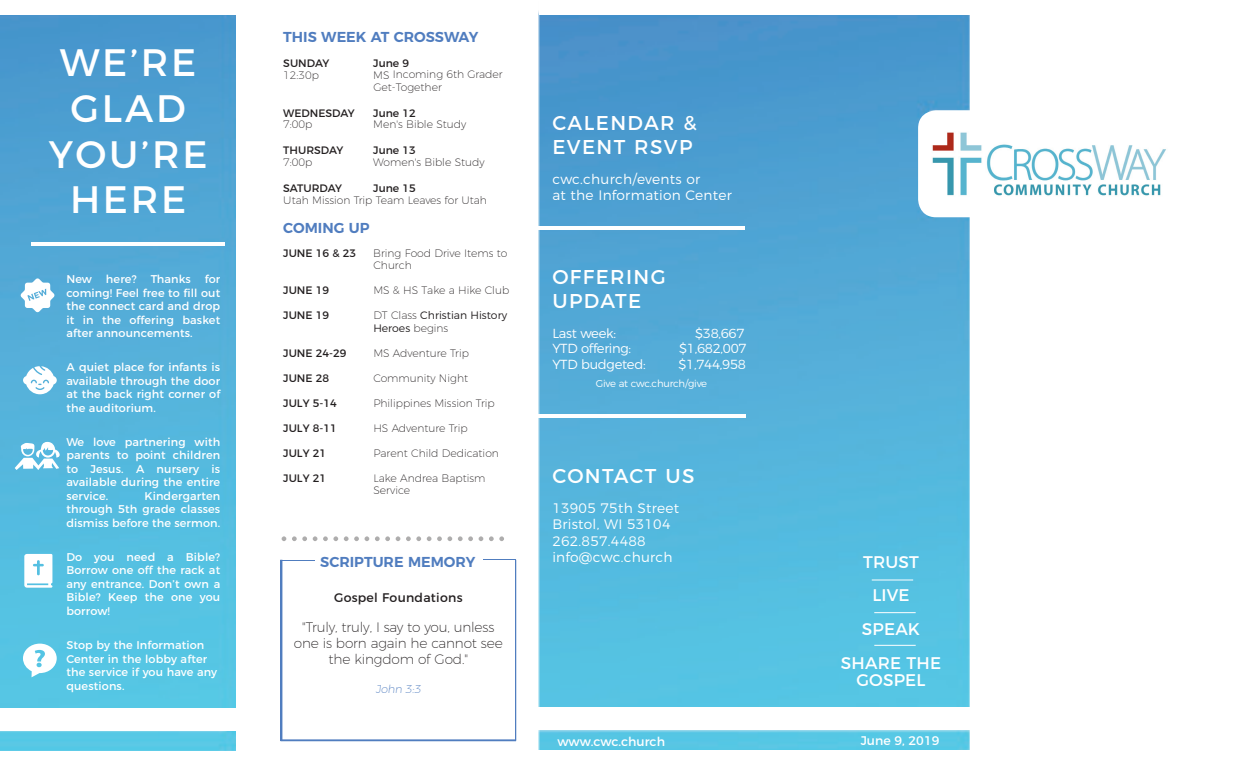
<style>
.page{position:relative;width:1260px;height:765px;background:#fff}
.page>*{position:absolute;margin:0;border:0;box-sizing:border-box;transform-origin:0 0}
.t1{font:38.25px "Montserrat";letter-spacing:.07em;color:#fff}
.t2{font:20px "Montserrat";letter-spacing:.07em;color:#fff}
.t3{font:16.88px/16.9px "Montserrat";letter-spacing:.01em;color:#fff;text-align:center}
.t4{font:600 14.38px "Montserrat";color:#507dbf}
.t5{font:300 13.75px/16.5px "Montserrat";letter-spacing:.02em;color:#fff}
.t6{font:200 13.75px/16.2px "Montserrat";letter-spacing:-.01em;color:#231f20;text-align:center}
.t7{font:300 13.12px "Montserrat";letter-spacing:-.02em;color:#fff}
.t8{font:12.5px "Montserrat";color:#fff}
.t9{font:12.5px "Montserrat";letter-spacing:.02em;color:#231f20}
.t10{font:11.25px/13.5px "Montserrat";letter-spacing:.01em;color:#fff;text-align:justify}
.t11{font:200 11.25px "Montserrat";color:#507dbf}
.t12{font:200 10.75px/12.5px "Montserrat";color:#231f20}
.t13{font:10.75px "Montserrat";color:#231f20}
.t14{font:300 10.75px/12.5px "Montserrat";color:#231f20}
.t15{font:300 10px "Montserrat";letter-spacing:-.02em;color:#fff}
.s1{font-weight:200}
</style>
<div class="page">
<img style="left:280px;top:11px;width:690px;height:739px">
<img style="left:0;top:15px;width:236px;height:736px">
<hr style="left:872px;top:580px;width:41px;height:1px;background:#fff">
<hr style="left:874px;top:612px;width:42px;height:1px;background:#fff">
<hr style="left:874px;top:645px;width:42px;height:1px;background:#fff">
<hr style="left:529px;top:226px;width:216px;height:4px;background:#fff">
<hr style="left:530px;top:414px;width:215px;height:4px;background:#fff">
<svg style="left:282px;top:536px;width:4px;height:5px"></svg>
<svg style="left:292px;top:536px;width:15px;height:5px"></svg>
<svg style="left:313px;top:536px;width:4px;height:5px"></svg>
<svg style="left:323px;top:536px;width:15px;height:5px"></svg>
<svg style="left:344px;top:536px;width:15px;height:5px"></svg>
<svg style="left:365px;top:536px;width:4px;height:5px"></svg>
<svg style="left:375px;top:536px;width:15px;height:5px"></svg>
<svg style="left:396px;top:536px;width:4px;height:5px"></svg>
<svg style="left:406px;top:536px;width:15px;height:5px"></svg>
<svg style="left:427px;top:536px;width:25px;height:5px"></svg>
<svg style="left:458px;top:536px;width:15px;height:5px"></svg>
<svg style="left:479px;top:536px;width:4px;height:5px"></svg>
<svg style="left:489px;top:536px;width:15px;height:5px"></svg>
<div style="left:281px;top:740px;width:235px;height:1px;border:1px solid #507dbf"></div>
<hr style="left:282px;top:560px;width:33px;height:1px;background:#507dbf">
<div style="left:281px;top:560px;width:1px;height:181px;border:1px solid #507dbf"></div>
<hr style="left:516px;top:560px;width:1px;height:180px;background:#507dbf">
<div style="left:515px;top:560px;width:1px;height:181px;border:1px solid #507dbf"></div>
<hr style="left:31px;top:242px;width:194px;height:4px;background:#fff">
<svg style="left:20px;top:278px;width:35px;height:34px"></svg>
<svg style="left:23px;top:644px;width:34px;height:33px"></svg>
<svg style="left:15px;top:442px;width:47px;height:28px"></svg>
<svg style="left:23px;top:366px;width:34px;height:28px"></svg>
<svg style="left:24px;top:554px;width:28px;height:34px"></svg>
<div style="left:918px;top:110px;width:233px;height:107px;background:#fff;border-radius:18px"></div>
<div style="left:0;top:709px;width:245px;height:22px;background:#fff"></div>
<div style="left:539px;top:708px;width:443px;height:22px;background:#fff"></div>
<div style="left:539px;top:0;width:433px;height:15px;background:#fff"></div>
<img style="left:932px;top:132px;width:234px;height:64px">
<hr style="left:483px;top:559px;width:33px;height:1px;background:#507dbf">
<p class="t1" style="left:60px;top:32px;width:138px">WE’RE</p>
<p class="t1" style="left:71px;top:77px;width:117px">GLAD</p>
<p class="t1" style="left:49px;top:123px;width:160px">YOU’RE</p>
<p class="t1" style="left:70px;top:169px;width:118px">HERE</p>
<p class="t10" style="left:66px;top:272px;width:155px">New here? Thanks for coming! Feel free to fill out the connect card and drop it in the offering basket after announcements.</p>
<p class="t10" style="left:66px;top:360px;width:155px">A quiet place for infants is available through the door at the back right corner of the auditorium.</p>
<p class="t10" style="left:66px;top:434px;width:155px">We love partnering with parents to point children to Jesus. A nursery is available during the entire service.</p>
<p class="t10" style="left:66px;top:488px;width:155px;text-indent:78px">Kindergarten through 5th grade classes dismiss before the sermon.</p>
<p class="t10" style="left:66px;top:549px;width:155px">Do you need a Bible?<br>Borrow one off the rack at any entrance. Don’t own a Bible? Keep the one you borrow!</p>
<p class="t10" style="left:66px;top:637px;width:152px;text-align:left">Stop by the Information<br>Center in the lobby after the service if you have any questions.</p>
<p class="t4" style="left:283px;top:25px;width:197px">THIS WEEK AT CROSSWAY</p>
<p class="t13" style="left:283px;top:54px;width:48px">SUNDAY</p>
<p class="t13" style="left:373px;top:54px;width:37px">June 9</p>
<p class="t12" style="left:283px;top:68px;width:37px">12:30p</p>
<p class="t12" style="left:373px;top:67px;width:131px">MS Incoming 6th Grader<br>Get-Together</p>
<p class="t13" style="left:283px;top:104px;width:73px">WEDNESDAY</p>
<p class="t13" style="left:373px;top:104px;width:44px">June 12</p>
<p class="t12" style="left:283px;top:117px;width:31px">7:00p</p>
<p class="t12" style="left:373px;top:117px;width:94px">Men's Bible Study</p>
<p class="t13" style="left:283px;top:142px;width:62px">THURSDAY</p>
<p class="t13" style="left:373px;top:142px;width:44px">June 13</p>
<p class="t12" style="left:283px;top:155px;width:31px">7:00p</p>
<p class="t12" style="left:373px;top:155px;width:113px">Women's Bible Study</p>
<p class="t13" style="left:283px;top:179px;width:60px">SATURDAY</p>
<p class="t13" style="left:373px;top:179px;width:44px">June 15</p>
<p class="t12" style="left:283px;top:193px;width:205px">Utah Mission Trip Team Leaves for Utah</p>
<p class="t4" style="left:283px;top:216px;width:88px">COMING UP</p>
<p class="t13" style="left:283px;top:244px;width:74px">JUNE 16 &amp; 23</p>
<p class="t12" style="left:373px;top:246px;width:135px">Bring Food Drive Items to<br>Church</p>
<p class="t13" style="left:283px;top:282px;width:47px">JUNE 19</p>
<p class="t12" style="left:373px;top:283px;width:137px">MS &amp; HS Take a Hike Club</p>
<p class="t13" style="left:283px;top:307px;width:47px">JUNE 19</p>
<p class="t14" style="left:373px;top:308px;width:136px"><span class="s1">DT Class</span> Christian History<br>Heroes <span class="s1">begins</span></p>
<p class="t13" style="left:283px;top:344px;width:65px">JUNE 24-29</p>
<p class="t12" style="left:373px;top:346px;width:97px">MS Adventure Trip</p>
<p class="t13" style="left:283px;top:369px;width:47px">JUNE 28</p>
<p class="t12" style="left:373px;top:371px;width:96px">Community Night</p>
<p class="t13" style="left:283px;top:394px;width:55px">JULY 5-14</p>
<p class="t12" style="left:373px;top:396px;width:123px">Philippines Mission Trip</p>
<p class="t13" style="left:283px;top:419px;width:55px">JULY 8-11</p>
<p class="t12" style="left:373px;top:421px;width:96px">HS Adventure Trip</p>
<p class="t13" style="left:283px;top:444px;width:44px">JULY 21</p>
<p class="t12" style="left:373px;top:446px;width:127px">Parent Child Dedication</p>
<p class="t13" style="left:283px;top:469px;width:44px">JULY 21</p>
<p class="t12" style="left:373px;top:471px;width:114px">Lake Andrea Baptism<br>Service</p>
<p class="t4" style="left:320px;top:550px;width:157px">SCRIPTURE MEMORY</p>
<p class="t9" style="left:334px;top:587px;width:130px">Gospel Foundations</p>
<p class="t6" style="left:294px;top:617px;width:211px">"Truly, truly, I say to you, unless one is born again he cannot see the kingdom of God."</p>
<p class="t11" style="left:376px;top:680px;width:49px">John 3:3</p>
<p class="t2" style="left:552px;top:107px;width:146px">CALENDAR &amp;</p>
<p class="t2" style="left:552px;top:131px;width:142px">EVENT RSVP</p>
<p class="t5" style="left:552px;top:169px;width:181px">cwc.church/events or<br>at the Information Center</p>
<p class="t2" style="left:552px;top:261px;width:115px">OFFERING</p>
<p class="t2" style="left:552px;top:285px;width:90px">UPDATE</p>
<p class="t7" style="left:552px;top:323px;width:65px">Last week:</p>
<p class="t7" style="left:695px;top:323px;width:51px">$38,667</p>
<p class="t7" style="left:552px;top:338px;width:80px">YTD offering:</p>
<p class="t7" style="left:679px;top:338px;width:69px">$1,682,007</p>
<p class="t7" style="left:552px;top:354px;width:95px">YTD budgeted:</p>
<p class="t7" style="left:678px;top:354px;width:69px">$1,744,958</p>
<p class="t15" style="left:596px;top:375px;width:113px">Give at cwc.church/give</p>
<p class="t2" style="left:552px;top:459px;width:144px">CONTACT US</p>
<p class="t5" style="left:552px;top:498px;width:128px">13905 75th Street</p>
<p class="t5" style="left:552px;top:515px;width:120px">Bristol, WI 53104</p>
<p class="t5" style="left:552px;top:531px;width:95px">262.857.4488</p>
<p class="t5" style="left:552px;top:548px;width:122px">info@cwc.church</p>
<p class="t8" style="left:557px;top:731px;width:109px">www.cwc.church</p>
<p class="t3" style="left:863px;top:552px;width:57px">TRUST</p>
<p class="t3" style="left:872px;top:586px;width:39px">LIVE</p>
<p class="t3" style="left:862px;top:619px;width:60px">SPEAK</p>
<p class="t3" style="left:841px;top:653px;width:102px">SHARE THE<br>GOSPEL</p>
<p class="t8" style="left:861px;top:731px;width:80px">June 9, 2019</p>
</div>
